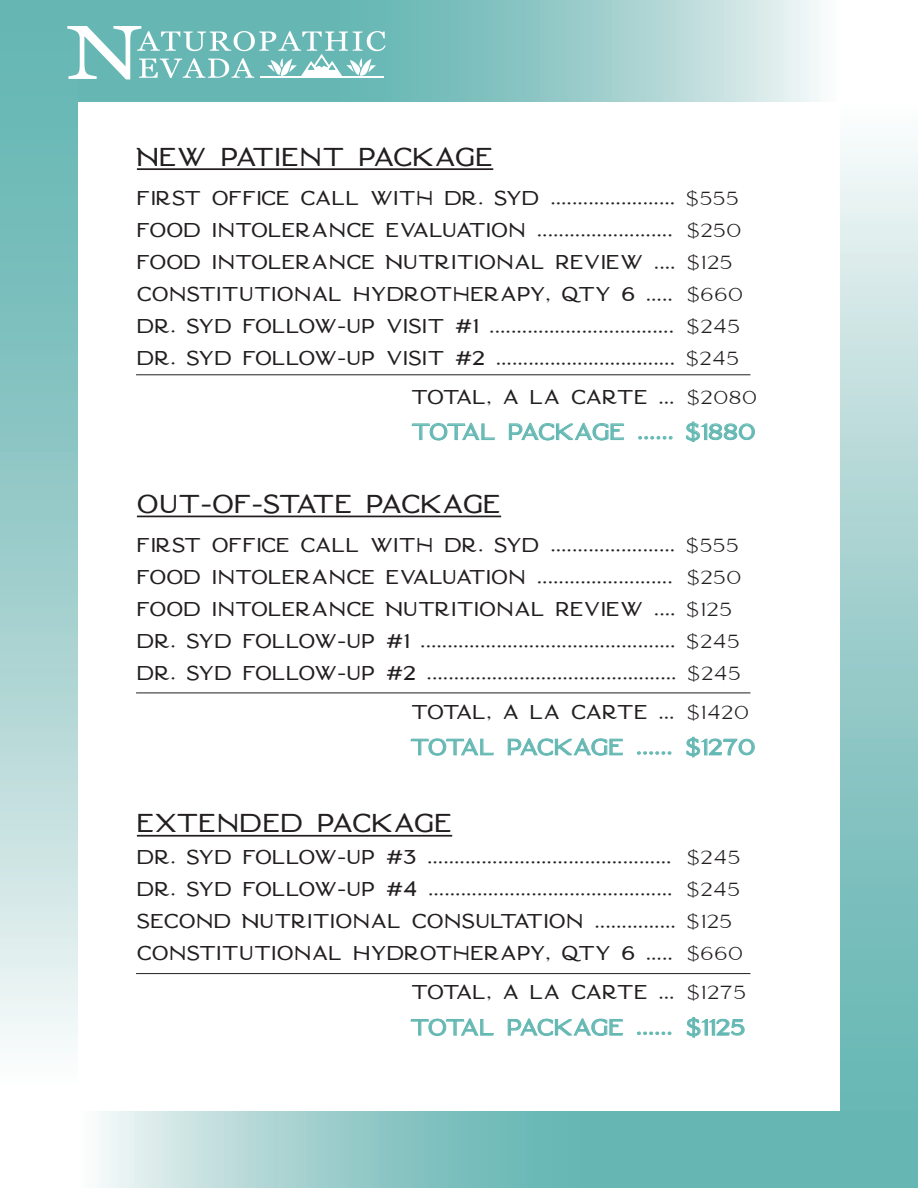
<style>
.page{position:relative;width:918px;height:1188px;background:#fff}
.page>*{position:absolute;margin:0;border:0;box-sizing:border-box;transform-origin:0 0}
.t1{font:700 34.5px "Marisa";color:#231f20}
.t2{font:700 30px "Marisa";color:#66b7b4}
.t3{font:700 26.7px/32px "Marisa";color:#231f20}
.t4{font:700 26.7px "Marisa";letter-spacing:-.02em;color:#231f20}
.s1{font-weight:400}
</style>
<div class="page">
<svg style="left:841px;top:147px;width:77px;height:964px;background:#a2d0cf"></svg>
<svg style="left:0;top:0;width:821px;height:101px;background:#95cbc9"></svg>
<hr style="left:137px;top:168px;width:356px;height:2px;background:#231f20">
<svg style="left:411px;top:422px;width:84px;height:19px"></svg>
<svg style="left:509px;top:422px;width:116px;height:19px"></svg>
<svg style="left:638px;top:436px;width:35px;height:4px"></svg>
<svg style="left:686px;top:421px;width:69px;height:22px"></svg>
<hr style="left:137px;top:516px;width:364px;height:1px;background:#231f20">
<svg style="left:410px;top:738px;width:84px;height:18px"></svg>
<svg style="left:507px;top:738px;width:116px;height:18px"></svg>
<svg style="left:637px;top:751px;width:35px;height:4px"></svg>
<svg style="left:686px;top:736px;width:69px;height:22px"></svg>
<hr style="left:137px;top:835px;width:315px;height:2px;background:#231f20">
<svg style="left:410px;top:1018px;width:84px;height:18px"></svg>
<svg style="left:507px;top:1018px;width:116px;height:18px"></svg>
<svg style="left:637px;top:1031px;width:35px;height:4px"></svg>
<svg style="left:687px;top:1017px;width:58px;height:21px"></svg>
<hr style="left:136px;top:374px;width:614px;height:1px;background:#231f20">
<hr style="left:136px;top:693px;width:614px;height:1px;background:#231f20">
<hr style="left:136px;top:973px;width:614px;height:1px;background:#231f20">
<svg style="left:0;top:8px;width:77px;height:1035px;background:#9ecfcd"></svg>
<svg style="left:67px;top:26px;width:319px;height:53px"></svg>
<svg style="left:98px;top:1111px;width:820px;height:77px;background:#88c5c3"></svg>
<p class="t1" style="left:137px;top:141px;width:358px">New Patient Package</p>
<p class="t3" style="left:137px;top:181px;width:608px">First office call with Dr. Syd ....................... <span class="s1">$555<br></span>Food Intolerance Evaluation ......................... <span class="s1">$250<br></span>Food Intolerance Nutritional Review <span class="s1">.... $125<br></span>Constitutional Hydrotherapy, qty 6 <span class="s1">..... $660<br></span>Dr. Syd Follow-Up Visit #1 <span class="s1">.................................. $245<br></span>Dr. Syd Follow-Up Visit #2 <span class="s1">................................. $245</span></p>
<p class="t4" style="left:411px;top:384px;width:348px">Total, A la Carte <span class="s1">... $2080</span></p>
<p class="t2" style="left:411px;top:418px;width:346px">total Package ...... $1880</p>
<p class="t1" style="left:137px;top:488px;width:366px">OUT-OF-STATE PACKAGE</p>
<p class="t3" style="left:137px;top:528px;width:606px">First office call with Dr. Syd ....................... <span class="s1">$555<br></span>Food Intolerance Evaluation ......................... <span class="s1">$250<br></span>Food Intolerance Nutritional Review .... <span class="s1">$125<br></span>Dr. Syd Follow-Up #1 ............................................... <span class="s1">$245<br></span>Dr. Syd Follow-Up #2 .............................................. <span class="s1">$245</span></p>
<p class="t4" style="left:411px;top:700px;width:340px">Total, A la Carte <span class="s1">... $1420</span></p>
<p class="t2" style="left:410px;top:733px;width:347px">total Package ...... $1270</p>
<p class="t1" style="left:137px;top:807px;width:317px">Extended package</p>
<p class="t3" style="left:137px;top:841px;width:608px">Dr. Syd Follow-Up #3 ............................................. <span class="s1">$245<br></span>Dr. Syd Follow-Up #4 ............................................. <span class="s1">$245<br></span>Second Nutritional consultation <span class="s1">............... $125<br></span>Constitutional Hydrotherapy, qty 6 <span class="s1">..... $660</span></p>
<p class="t4" style="left:411px;top:980px;width:337px">Total, A la Carte <span class="s1">... $1275</span></p>
<p class="t2" style="left:410px;top:1014px;width:337px">total Package ...... $1125</p>
</div>
